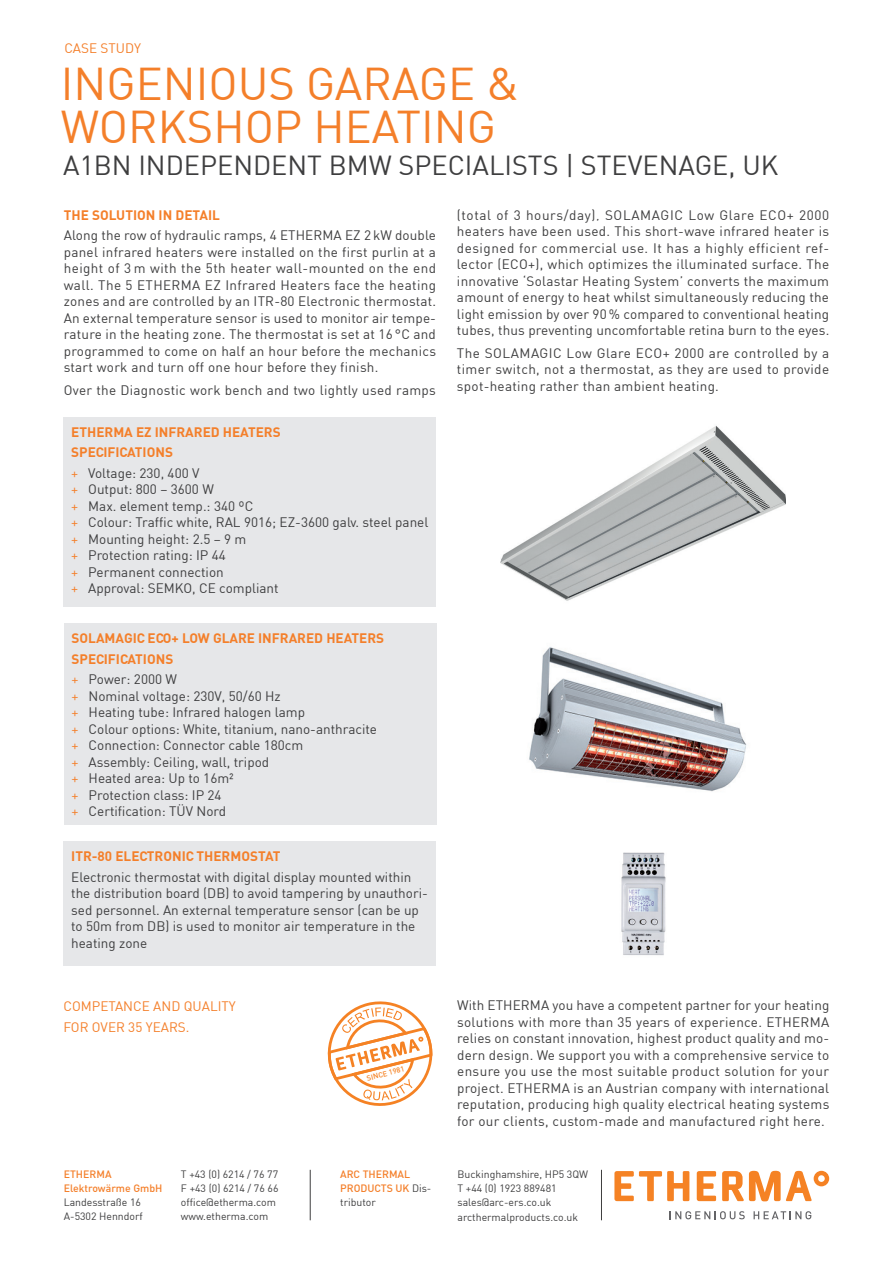
<style>
.page{position:relative;width:893px;height:1263px;background:#fff}
.page>*{position:absolute;margin:0;border:0;box-sizing:border-box;transform-origin:0 0}
.t1{font:45px/43.2px "DIN";color:#f47f2a}
.t2{font:27px "DIN";color:#3e3e3f}
.t3{font:13.5px/16.5px "DIN";color:#3e3e3f;text-align:justify}
.t4{font:700 13.5px/20.5px "DIN";color:#f47f2a}
.t5{font:13.5px "DIN";letter-spacing:.02em;color:#3e3e3f}
.t6{font:13.5px/20.4px "DIN";color:#f47f2a}
.t7{font:10.5px/14.2px "DIN";color:#3e3e3f}
.t8{font:500 10.5px/14.2px "DIN";color:#f47f2a}
.t9{font:500 7.35px "DIN";color:#f58224}
.s1{font-weight:400}
.s2{font-weight:400;color:#3e3e3f}
.s3{color:#f47f2a}
</style>
<div class="page">
<svg style="left:327px;top:1001px;width:106px;height:105px"></svg>
<img style="left:501px;top:425px;width:284px;height:176px">
<img style="left:529px;top:647px;width:218px;height:145px">
<img style="left:621px;top:852px;width:45px;height:104px">
<div style="left:63px;top:417px;width:373px;height:190px;background:#e6e7e9"></div>
<div style="left:64px;top:624px;width:372px;height:201px;background:#e6e7e9"></div>
<div style="left:63px;top:842px;width:373px;height:124px;background:#e6e7e9"></div>
<hr style="left:601px;top:1170px;width:1px;height:50px;background:#3e3e3f">
<hr style="left:310px;top:1170px;width:1px;height:50px;background:#3e3e3f">
<svg style="left:697px;top:1171px;width:19px;height:30px"></svg>
<svg style="left:614px;top:1171px;width:75px;height:30px"></svg>
<svg style="left:722px;top:1171px;width:107px;height:30px"></svg>
<svg style="left:670px;top:1211px;width:75px;height:8px"></svg>
<svg style="left:754px;top:1211px;width:57px;height:8px"></svg>
<p class="t6" style="left:65px;top:38px;width:78px">CASE STUDY</p>
<h1 class="t1" style="left:61px;top:61px;width:460px">INGENIOUS GARAGE &amp;<br>WORKSHOP HEATING</h1>
<h2 class="t2" style="left:63px;top:149px;width:717px">A1BN INDEPENDENT BMW SPECIALISTS | STEVENAGE, UK</h2>
<p class="t4" style="left:64px;top:204px;width:158px">THE SOLUTION IN DETAIL</p>
<p class="t3" style="left:64px;top:227px;width:374px">Along the row of hydraulic ramps, 4 ETHERMA EZ 2 kW double panel infrared heaters were installed on the first purlin at a height of 3 m with the 5th heater wall-mounted on the end wall. The 5 ETHERMA EZ Infrared Heaters face the heating zones and are controlled by an ITR-80 Electronic thermostat.<br>An external temperature sensor is used to monitor air tempe&shy;rature in the heating zone. The thermostat is set at 16 °C and programmed to come on half an hour before the mechanics start work and turn off one hour before they finish.</p>
<p class="t5" style="left:64px;top:382px;width:374px">Over the Diagnostic work bench and two lightly used ramps</p>
<p class="t4" style="left:71px;top:421px;width:211px">ETHERMA EZ INFRARED HEATERS<br>SPECIFICATIONS<br><span class="s1">+</span> <span class="s2">Voltage: 230, 400 V</span></p>
<p class="t3" style="left:71px;top:481px;width:359px;text-align:left"><span class="s3">+</span> Output: 800 – 3600 W<br><span class="s3">+</span> Max. element temp.: 340 ºC<br><span class="s3">+</span> Colour: Traffic white, RAL 9016; EZ-3600 galv. steel panel <span class="s3">+</span> Mounting height: 2.5 – 9 m<br><span class="s3">+</span> Protection rating: IP 44<br><span class="s3">+</span> Permanent connection<br><span class="s3">+</span> Approval: SEMKO, CE compliant</p>
<p class="t4" style="left:72px;top:627px;width:314px">SOLAMAGIC ECO+ LOW GLARE INFRARED HEATERS<br>SPECIFICATIONS<br><span class="s1">+</span> <span class="s2">Power: 2000 W</span></p>
<p class="t3" style="left:72px;top:687px;width:307px;text-align:left"><span class="s3">+</span> Nominal voltage: 230V, 50/60 Hz<br><span class="s3">+</span> Heating tube: Infrared halogen lamp<br><span class="s3">+</span> Colour options: White, titanium, nano-anthracite <span class="s3">+</span> Connection: Connector cable 180cm<br><span class="s3">+</span> Assembly: Ceiling, wall, tripod<br><span class="s3">+</span> Heated area: Up to 16m²<br><span class="s3">+</span> Protection class: IP 24<br><span class="s3">+</span> Certification: TÜV Nord</p>
<p class="t4" style="left:71px;top:845px;width:211px">ITR-80 ELECTRONIC THERMOSTAT</p>
<p class="t3" style="left:71px;top:868px;width:358px;text-align:left">Electronic thermostat with digital display mounted within the distribution board (DB) to avoid tampering by unauthori&shy;sed personnel. An external temperature sensor (can be up to 50m from DB) is used to monitor air temperature in the heating zone</p>
<p class="t6" style="left:63px;top:996px;width:174px">COMPETANCE AND QUALITY<br>FOR OVER 35 YEARS.</p>
<p class="t9" style="left:366px;top:1073px;width:40px;rotate:-14deg">SINCE 1981</p>
<p class="t3" style="left:457px;top:206px;width:374px">(total of 3 hours/day)‚ SOLAMAGIC Low Glare ECO+ 2000 heaters have been used. This short-wave infrared heater is designed for commercial use. It has a highly efficient ref&shy;lector (ECO+), which optimizes the illuminated surface. The innovative ‘Solastar Heating System’ converts the maximum amount of energy to heat whilst simultaneously reducing the light emission by over 90 % compared to conventional heating tubes, thus preventing uncomfortable retina burn to the eyes.</p>
<p class="t3" style="left:457px;top:344px;width:374px">The SOLAMAGIC Low Glare ECO+ 2000 are controlled by a timer switch, not a thermostat, as they are used to provide spot-heating rather than ambient heating.</p>
<p class="t3" style="left:457px;top:997px;width:374px">With ETHERMA you have a competent partner for your heating solutions with more than 35 years of experience. ETHERMA relies on constant innovation, highest product quality and mo&shy;dern design. We support you with a comprehensive service to ensure you use the most suitable product solution for your project. ETHERMA is an Austrian company with international reputation, producing high quality electrical heating systems for our clients, custom-made and manufactured right here.</p>
<p class="t8" style="left:64px;top:1166px;width:100px">ETHERMA<br>Elektrowärme GmbH</p>
<p class="t7" style="left:64px;top:1195px;width:81px">Landesstraße 16<br>A-5302 Henndorf</p>
<p class="t7" style="left:181px;top:1166px;width:99px">T +43 (0) 6214 / 76 77<br>F +43 (0) 6214 / 76 66 office@etherma.com www.etherma.com</p>
<p class="t7" style="left:458px;top:1167px;width:132px">Buckinghamshire, HP5 3QW<br>T +44 (0) 1923 889481 sales@arc-ers.co.uk arcthermalproducts.co.uk</p>
<p class="t8" style="left:340px;top:1166px;width:93px">ARC THERMAL<br>PRODUCTS UK <span class="s2">Dis&shy;tributor</span></p>
</div>
